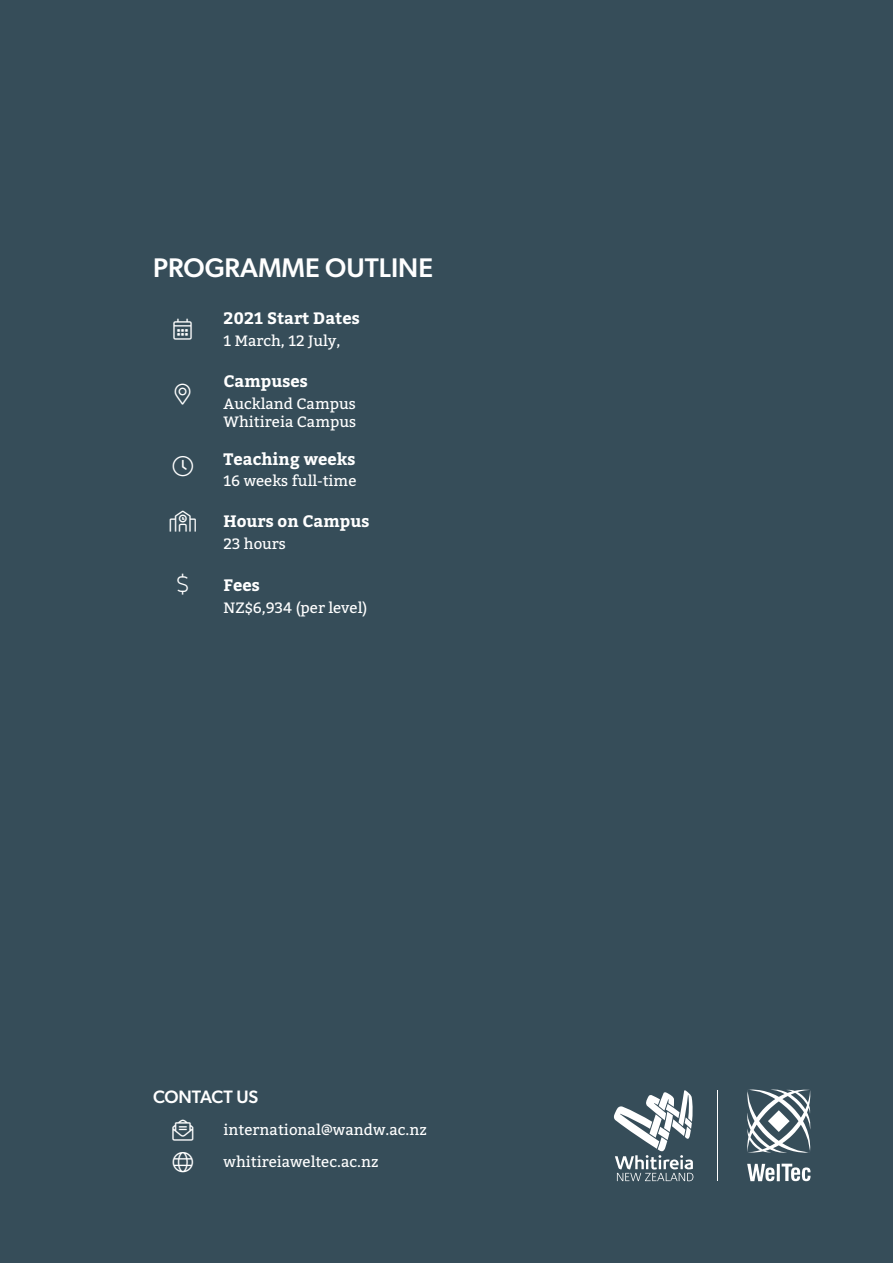
<style>
.page{position:relative;width:893px;height:1263px;background:#364d59}
.page>*{position:absolute;margin:0;border:0;box-sizing:border-box;transform-origin:0 0}
.t1{font:500 27px "Gibson";color:#fff}
.Key_Info_Icon{font:300 21px "Font Awesome 5 Pro";color:#fff}
.t2{font:500 18px "Gibson";letter-spacing:-.005em;color:#fff}
.Key_Info{font:700 16.5px "Bitter";color:#fff}
.Key_Info-2{font:15px/18px "Bitter";color:#fff}
.Body_Copy{font:15px/31.5px "Bitter";color:#fff}
</style>
<div class="page">
<svg style="left:747px;top:1089px;width:64px;height:64px"></svg>
<hr style="left:777px;top:1164px;width:3px;height:17px;background:#fff">
<svg style="left:747px;top:1164px;width:27px;height:17px"></svg>
<svg style="left:782px;top:1164px;width:28px;height:17px"></svg>
<hr style="left:717px;top:1090px;width:1px;height:91px;background:#fff">
<svg style="left:614px;top:1090px;width:79px;height:91px"></svg>
<h1 class="t1" style="left:153px;top:252px;width:281px">PROGRAMME OUTLINE</h1>
<h2 class="Key_Info_Icon" style="left:174px;top:318px;width:20px">●■●▼</h2>
<h2 class="Key_Info_Icon" style="left:170px;top:510px;width:28px">▲□□●</h2>
<p class="Key_Info_Icon" style="left:178px;top:573px;width:12px">□●●▲■</p>
<p class="Key_Info" style="left:224px;top:308px;width:138px">2021 Start Dates</p>
<p class="Key_Info-2" style="left:224px;top:332px;width:118px">1 March, 12 July,</p>
<p class="Key_Info" style="left:224px;top:370px;width:86px">Campuses</p>
<p class="Key_Info-2" style="left:224px;top:395px;width:134px">Auckland Campus<br>Whitireia Campus</p>
<p class="Key_Info" style="left:224px;top:448px;width:133px">Teaching weeks</p>
<p class="Key_Info-2" style="left:224px;top:472px;width:134px">16 weeks full-time</p>
<p class="Key_Info" style="left:224px;top:511px;width:147px">Hours on Campus</p>
<p class="Key_Info-2" style="left:224px;top:535px;width:64px">23 hours</p>
<p class="Key_Info" style="left:224px;top:574px;width:38px">Fees</p>
<p class="Key_Info-2" style="left:224px;top:599px;width:145px">NZ$6,934 (per level)</p>
<p class="t2" style="left:153px;top:1086px;width:107px">CONTACT US</p>
<p class="Key_Info_Icon" style="left:172px;top:1120px;width:23px">■❖●□□■▼▼</p>
<p class="Body_Copy" style="left:224px;top:1114px;width:205px">international@wandw.ac.nz whitireiaweltec.ac.nz</p>
</div>
